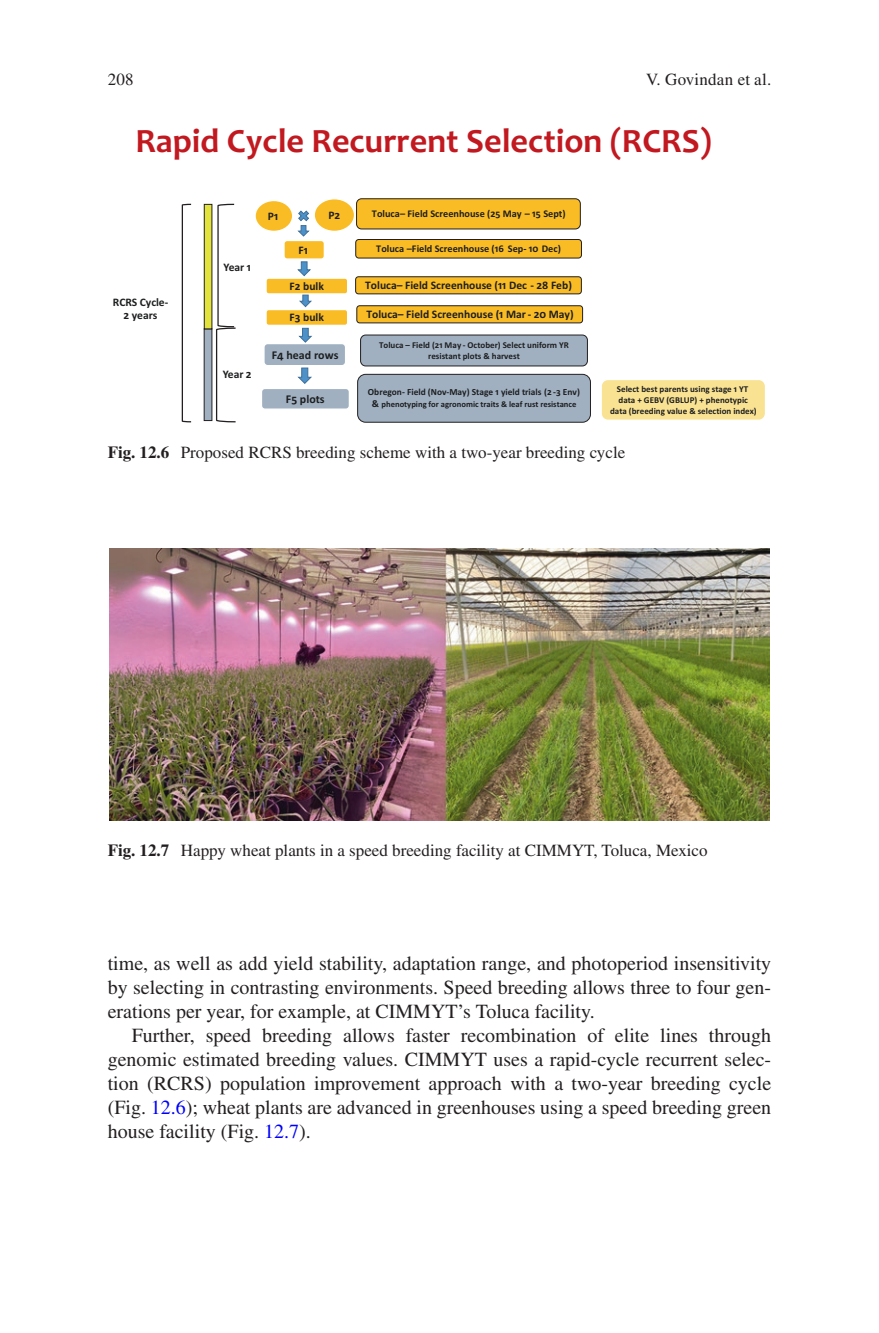
<style>
.page{position:relative;width:879px;height:1333px;background:#fff}
.page>*{position:absolute;margin:0;border:0;box-sizing:border-box;transform-origin:0 0}
.t1{font:700 34.2px "Candara";color:#c21920}
.t2{font:20px/24px "Times LT Std";color:#231f20;text-align:justify}
.t3{font:17px "Times LT Std";color:#231f20}
.t4{font:17px "Times LT Std Roman 2";letter-spacing:.015em;color:#231f20}
.t5{font:700 12px "Calibri";color:#1d1e1f}
.t6{font:700 11.6px/13.8px "Calibri";color:#1d1e1f;text-align:center}
.t7{font:700 10.2px "Calibri";color:#1d1e1f}
.t8{font:700 9.4px "Calibri";color:#1d1e1f}
.t9{font:700 9px/10.8px "Calibri";color:#1d1e1f;text-align:center}
.t10{font:700 8.6px "Calibri";color:#1d1e1f}
.s1{font-size:10.2px}
.s2{font-weight:700}
.s3{color:#0000fa}
</style>
<div class="page">
<div style="left:255px;top:200px;width:38px;height:31px;background:#fabc25;border-radius:50%"></div>
<div style="left:254px;top:200px;width:39px;height:32px;border:1px solid #fff;border-radius:50%"></div>
<div style="left:314px;top:199px;width:40px;height:32px;background:#fabc25;border-radius:50%"></div>
<div style="left:314px;top:198px;width:41px;height:34px;border:1px solid #fff;border-radius:50%"></div>
<div style="left:284px;top:240px;width:40px;height:19px;background:#fabc25;border-radius:3px"></div>
<div style="left:283px;top:240px;width:42px;height:20px;border:1px solid #fff;border-radius:3px"></div>
<div style="left:266px;top:278px;width:82px;height:16px;background:#fabc25;border-radius:3px"></div>
<div style="left:265px;top:277px;width:83px;height:17px;border:1px solid #fff;border-radius:3px"></div>
<svg style="left:216px;top:203px;width:20px;height:219px"></svg>
<svg style="left:297px;top:261px;width:14px;height:16px"></svg>
<svg style="left:299px;top:294px;width:13px;height:14px"></svg>
<svg style="left:297px;top:210px;width:13px;height:27px"></svg>
<div style="left:204px;top:328px;width:8px;height:93px;background:#a0b0c1;border:1px solid #231f20"></div>
<div style="left:204px;top:204px;width:8px;height:125px;background:#e3e33e;border:1px solid #231f20"></div>
<div style="left:356px;top:199px;width:224px;height:30px;background:#fabc25;border-radius:5px"></div>
<div style="left:356px;top:199px;width:224px;height:30px;border:1px solid #231f20;border-radius:5px"></div>
<div style="left:356px;top:239px;width:225px;height:19px;background:#fabc25;border-radius:3px"></div>
<div style="left:356px;top:239px;width:225px;height:19px;border:1px solid #231f20;border-radius:3px"></div>
<svg style="left:297px;top:367px;width:15px;height:17px"></svg>
<div style="left:264px;top:343px;width:81px;height:22px;background:#a0b0c1;border-radius:4px"></div>
<div style="left:263px;top:343px;width:83px;height:23px;border:1px solid #fff;border-radius:4px"></div>
<div style="left:261px;top:388px;width:88px;height:21px;background:#a0b0c1;border-radius:3px"></div>
<div style="left:261px;top:388px;width:89px;height:22px;border:1px solid #fff;border-radius:3px"></div>
<div style="left:360px;top:335px;width:227px;height:31px;background:#a0b0c1;border-radius:5px"></div>
<div style="left:360px;top:335px;width:227px;height:31px;border:1px solid #231f20;border-radius:5px"></div>
<svg style="left:181px;top:203px;width:11px;height:219px"></svg>
<div style="left:358px;top:374px;width:232px;height:48px;background:#a0b0c1;border-radius:8px"></div>
<div style="left:357px;top:374px;width:233px;height:48px;border:1px solid #231f20;border-radius:8px"></div>
<div style="left:356px;top:277px;width:225px;height:17px;background:#fabc25;border-radius:3px"></div>
<div style="left:355px;top:277px;width:226px;height:17px;border:1px solid #231f20;border-radius:3px"></div>
<div style="left:601px;top:379px;width:164px;height:41px;background:#f9e292;border-radius:7px"></div>
<div style="left:600px;top:379px;width:166px;height:42px;border:1px solid #fff;border-radius:7px"></div>
<div style="left:357px;top:306px;width:225px;height:17px;background:#fabc25;border-radius:3px"></div>
<div style="left:357px;top:305px;width:226px;height:18px;border:1px solid #231f20;border-radius:3px"></div>
<div style="left:266px;top:309px;width:82px;height:16px;background:#fabc25;border-radius:3px"></div>
<div style="left:265px;top:309px;width:83px;height:17px;border:1px solid #fff;border-radius:3px"></div>
<svg style="left:298px;top:327px;width:14px;height:16px"></svg>
<img style="left:109px;top:548px;width:660px;height:272px">
<p class="t3" style="left:108px;top:70px;width:27px">208</p>
<p class="t4" style="left:646px;top:70px;width:127px">V. Govindan et al.</p>
<h1 class="t1" style="left:135px;top:120px;width:578px">Rapid Cycle Recurrent Selection (RCRS)</h1>
<p class="t6" style="left:113px;top:295px;width:57px">RCRS Cycle-<br>2 years</p>
<p class="t6" style="left:224px;top:260px;width:29px">Year 1</p>
<p class="t6" style="left:223px;top:367px;width:30px">Year 2</p>
<p class="t6" style="left:268px;top:209px;width:12px">P1</p>
<p class="t6" style="left:328px;top:208px;width:13px">P2</p>
<p class="t6" style="left:298px;top:243px;width:11px">F1</p>
<p class="t6" style="left:289px;top:279px;width:36px">F2 bulk</p>
<p class="t6" style="left:289px;top:310px;width:36px">F3 bulk</p>
<p class="t5" style="left:272px;top:347px;width:68px">F4 head rows</p>
<p class="t5" style="left:286px;top:391px;width:40px">F5 plots</p>
<p class="t7" style="left:372px;top:207px;width:195px">Toluca– Field Screenhouse (25 May – 15 Sept)</p>
<p class="t7" style="left:376px;top:242px;width:186px">Toluca –Field Screenhouse (16 Sep- 10 Dec)</p>
<p class="t6" style="left:365px;top:278px;width:208px">Toluca– Field Screenhouse (11 Dec - 28 Feb)</p>
<p class="t6" style="left:366px;top:307px;width:209px">Toluca– Field Screenhouse (1 Mar- 20 May)</p>
<p class="t9" style="left:379px;top:339px;width:191px">Toluca – Field (21 May - October) Select uniform YR resistant plots &amp; harvest</p>
<p class="t8" style="left:368px;top:386px;width:213px">Obregon- Field (Nov-May) Stage 1 yield trials (2 -3 Env)</p>
<p class="t10" style="left:372px;top:399px;width:206px"><span class="s1">&amp;</span> phenotyping for agronomic traits &amp; leaf rust resistance</p>
<p class="t9" style="left:610px;top:384px;width:148px">Select best parents using stage 1 YT data + GEBV (GBLUP) + phenotypic data (breeding value &amp; selection index)</p>
<p class="t3" style="left:108px;top:443px;width:519px"><span class="s2">Fig. 12.6</span> Proposed RCRS breeding scheme with a two-year breeding cycle</p>
<p class="t3" style="left:108px;top:841px;width:601px"><span class="s2">Fig. 12.7</span> Happy wheat plants in a speed breeding facility at CIMMYT, Toluca, Mexico</p>
<p class="t2" style="left:108px;top:951px;width:665px">time, as well as add yield stability, adaptation range, and photoperiod insensitivity by selecting in contrasting environments. Speed breeding allows three to four gen&shy;erations per year, for example, at CIMMYT’s Toluca facility.</p>
<p class="t2" style="left:108px;top:1023px;width:665px;text-indent:24px">Further, speed breeding allows faster recombination of elite lines through genomic estimated breeding values. CIMMYT uses a rapid-cycle recurrent selec&shy;tion (RCRS) population improvement approach with a two-year breeding cycle (Fig. <span class="s3">12.6</span>); wheat plants are advanced in greenhouses using a speed breeding green house facility (Fig. <span class="s3">12.7</span>).</p>
</div>
